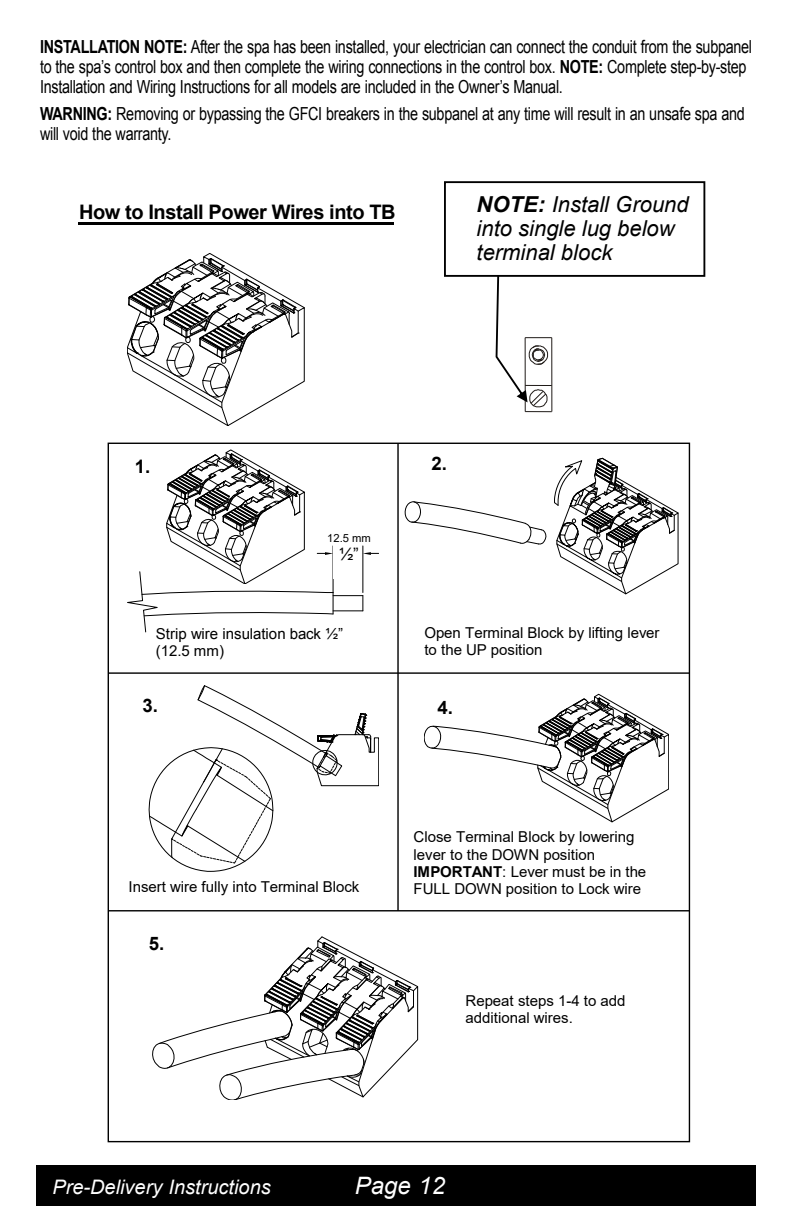
<style>
.page{position:relative;width:792px;height:1224px;background:#fff}
.page>*{position:absolute;margin:0;border:0;box-sizing:border-box;transform-origin:0 0}
.t1{font:italic 24px "Arial";color:#fff}
.t2{font:italic 22px/24px "Arial";color:#000}
.t3{font:700 20px "Arial";letter-spacing:-.02em;color:#000}
.t4{font:italic 20px "Arial";color:#fff}
.t5{font:700 18.6px "Arial";color:#000}
.t6{font:18px/20px "Arial";letter-spacing:-.02em;color:#000;scale:.8 1}
.t7{font:16.8px "Arial";color:#000}
.t8{font:15px/17.2px "Arial";color:#000}
.t9{font:15px "Arial";color:#000}
.t10{font:11.2px "Arial";color:#000}
.s1{font-weight:700}
</style>
<div class="page">
<div style="left:36px;top:1165px;width:720px;height:41px;background:#000"></div>
<hr style="left:79px;top:223px;width:315px;height:2px;background:#000">
<svg style="left:496px;top:277px;width:56px;height:135px"></svg>
<div style="left:444px;top:181px;width:261px;height:96px;border:2px solid #000"></div>
<svg style="left:127px;top:253px;width:178px;height:172px"></svg>
<svg style="left:405px;top:501px;width:141px;height:43px"></svg>
<svg style="left:554px;top:458px;width:124px;height:136px"></svg>
<hr style="left:397px;top:443px;width:2px;height:468px;background:#000">
<svg style="left:363px;top:596px;width:1px;height:15px"></svg>
<hr style="left:333px;top:595px;width:30px;height:1px;background:#000">
<hr style="left:333px;top:611px;width:30px;height:1px;background:#000">
<hr style="left:363px;top:546px;width:1px;height:47px;background:#000">
<svg style="left:363px;top:552px;width:16px;height:3px"></svg>
<svg style="left:127px;top:450px;width:229px;height:182px"></svg>
<hr style="left:108px;top:672px;width:581px;height:2px;background:#000">
<svg style="left:149px;top:685px;width:230px;height:186px"></svg>
<hr style="left:108px;top:910px;width:581px;height:1px;background:#000">
<svg style="left:424px;top:694px;width:245px;height:128px"></svg>
<svg style="left:152px;top:936px;width:266px;height:164px"></svg>
<div style="left:333px;top:540px;width:25px;height:38px;background:#fff"></div>
<p class="t6" style="left:40px;top:37px;width:892px"><span class="s1">INSTALLATION NOTE:</span> After the spa has been installed, your electrician can connect the conduit from the subpanel to the spa’s control box and then complete the wiring connections in the control box. <span class="s1">NOTE:</span> Complete step-by-step<br>Installation and Wiring Instructions for all models are included in the Owner’s Manual.</p>
<p class="t6" style="left:40px;top:104px;width:883px"><span class="s1">WARNING:</span> Removing or bypassing the GFCI breakers in the subpanel at any time will result in an unsafe spa and will void the warranty.</p>
<p class="t3" style="left:79px;top:199px;width:318px">How to Install Power Wires into TB</p>
<p class="t2" style="left:477px;top:192px;width:214px"><span class="s1">NOTE:</span> Install Ground into single lug below terminal block</p>
<p class="t5" style="left:135px;top:453px;width:17px">1.</p>
<p class="t10" style="left:327px;top:530px;width:45px">12.5 mm</p>
<p class="t7" style="left:339px;top:543px;width:21px">½”</p>
<p class="t9" style="left:156px;top:624px;width:189px">Strip wire insulation back ½”</p>
<p class="t8" style="left:156px;top:642px;width:70px">(12.5 mm)</p>
<p class="t5" style="left:432px;top:451px;width:17px">2.</p>
<p class="t8" style="left:424px;top:624px;width:237px">Open Terminal Block by lifting lever to the UP position</p>
<p class="t5" style="left:143px;top:692px;width:17px">3.</p>
<p class="t5" style="left:438px;top:694px;width:17px">4.</p>
<p class="t8" style="left:128px;top:878px;width:233px">Insert wire fully into Terminal Block</p>
<p class="t5" style="left:149px;top:930px;width:17px">5.</p>
<p class="t8" style="left:414px;top:828px;width:234px">Close Terminal Block by lowering lever to the DOWN position<br><span class="s1">IMPORTANT</span>: Lever must be in the<br>FULL DOWN position to Lock wire</p>
<p class="t8" style="left:466px;top:992px;width:161px">Repeat steps 1-4 to add additional wires.</p>
<p class="t4" style="left:52px;top:1174px;width:220px">Pre-Delivery Instructions</p>
<h1 class="t1" style="left:355px;top:1170px;width:92px">Page 12</h1>
</div>
